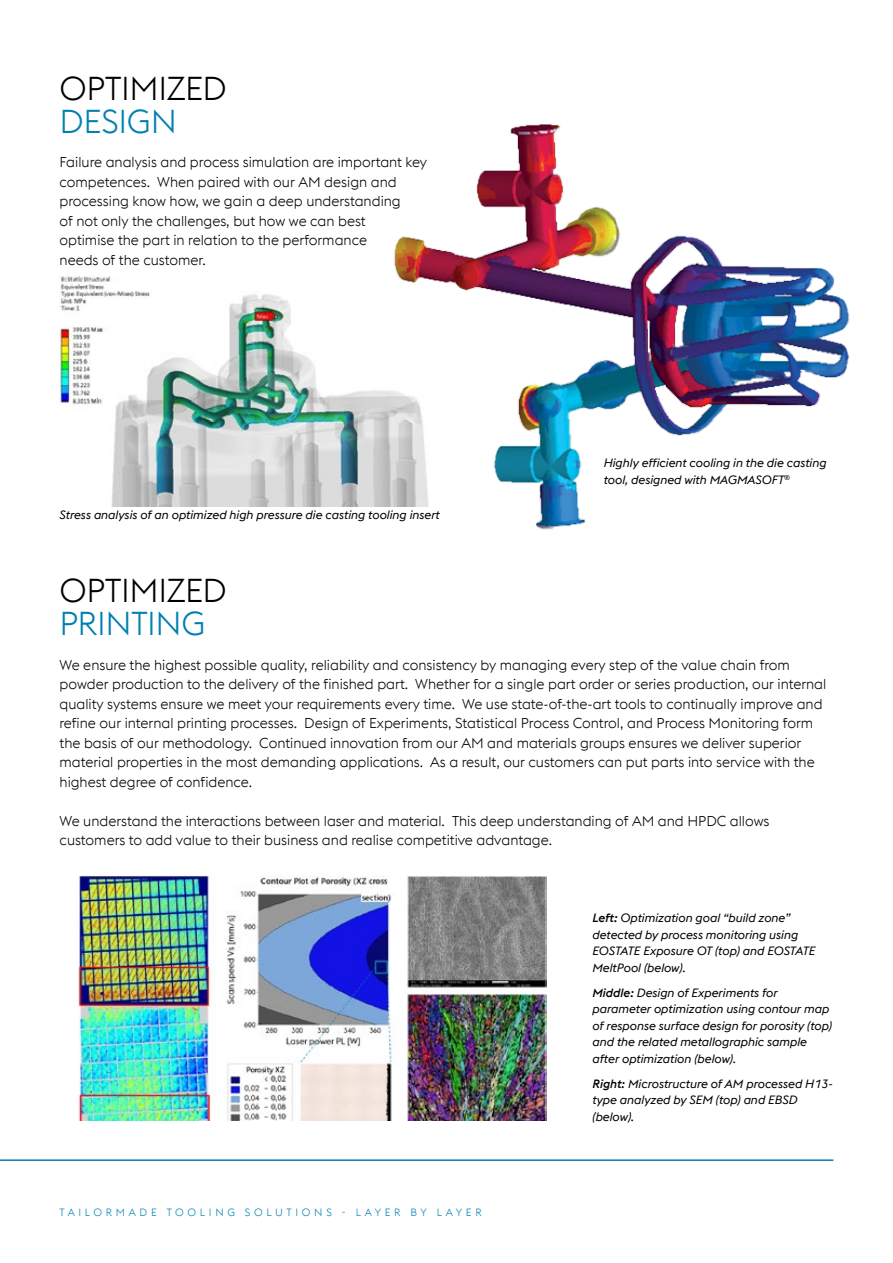
<style>
.page{position:relative;width:893px;height:1263px;background:#fff}
.page>*{position:absolute;margin:0;border:0;box-sizing:border-box;transform-origin:0 0}
.t1{font:300 33px "voestalpine";letter-spacing:-.015em;color:#000}
.t2{font:300 33px "voestalpine";letter-spacing:-.01em;color:#0080b0}
.t3{font:300 14.25px/19.5px "voestalpine";color:#000}
.t4{font:italic 12px/16.5px "voestalpine";color:#000}
.t5{font:300 10.5px "voestalpine";letter-spacing:.35em;color:#0080b0}
.s1{font-weight:500}
</style>
<div class="page">
<hr style="left:0;top:1159px;width:833px;height:2px;background:#0080b0">
<img style="left:60px;top:275px;width:320px;height:231px">
<img style="left:79px;top:875px;width:467px;height:245px">
<img style="left:380px;top:124px;width:470px;height:406px">
<h1 class="t1" style="left:60px;top:69px;width:169px">OPTIMIZED</h1>
<h1 class="t2" style="left:60px;top:102px;width:119px">DESIGN</h1>
<p class="t3" style="left:60px;top:153px;width:369px">Failure analysis and process simulation are important key competences. When paired with our AM design and processing know how, we gain a deep understanding<br>of not only the challenges, but how we can best<br>optimise the part in relation to the performance<br>needs of the customer.</p>
<p class="t4" style="left:60px;top:507px;width:382px">Stress analysis of an optimized high pressure die casting tooling insert</p>
<h1 class="t1" style="left:60px;top:572px;width:169px">OPTIMIZED</h1>
<h1 class="t2" style="left:60px;top:605px;width:147px">PRINTING</h1>
<p class="t4" style="left:604px;top:455px;width:224px">Highly efficient cooling in the die casting tool, designed with MAGMASOFT<sup>®</sup></p>
<p class="t3" style="left:60px;top:655px;width:768px">We ensure the highest possible quality, reliability and consistency by managing every step of the value chain from powder production to the delivery of the finished part. Whether for a single part order or series production, our internal quality systems ensure we meet your requirements every time. We use state-of-the-art tools to continually improve and refine our internal printing processes. Design of Experiments, Statistical Process Control, and Process Monitoring form the basis of our methodology. Continued innovation from our AM and materials groups ensures we deliver superior material properties in the most demanding applications. As a result, our customers can put parts into service with the highest degree of confidence.</p>
<p class="t3" style="left:60px;top:811px;width:711px">We understand the interactions between laser and material. This deep understanding of AM and HPDC allows customers to add value to their business and realise competitive advantage.</p>
<p class="t5" style="left:60px;top:1206px;width:424px">TAILORMADE TOOLING SOLUTIONS - LAYER BY LAYER</p>
<p class="t4" style="left:592px;top:909px;width:224px"><span class="s1">Left:</span> Optimization goal “build zone” detected by process monitoring using EOSTATE Exposure OT (top) and EOSTATE MeltPool (below).</p>
<p class="t4" style="left:592px;top:984px;width:241px"><span class="s1">Middle:</span> Design of Experiments for parameter optimization using contour map of response surface design for porosity (top) and the related metallographic sample after optimization (below).</p>
<p class="t4" style="left:592px;top:1075px;width:242px"><span class="s1">Right:</span> Microstructure of AM processed H13- type analyzed by SEM (top) and EBSD (below).</p>
</div>
